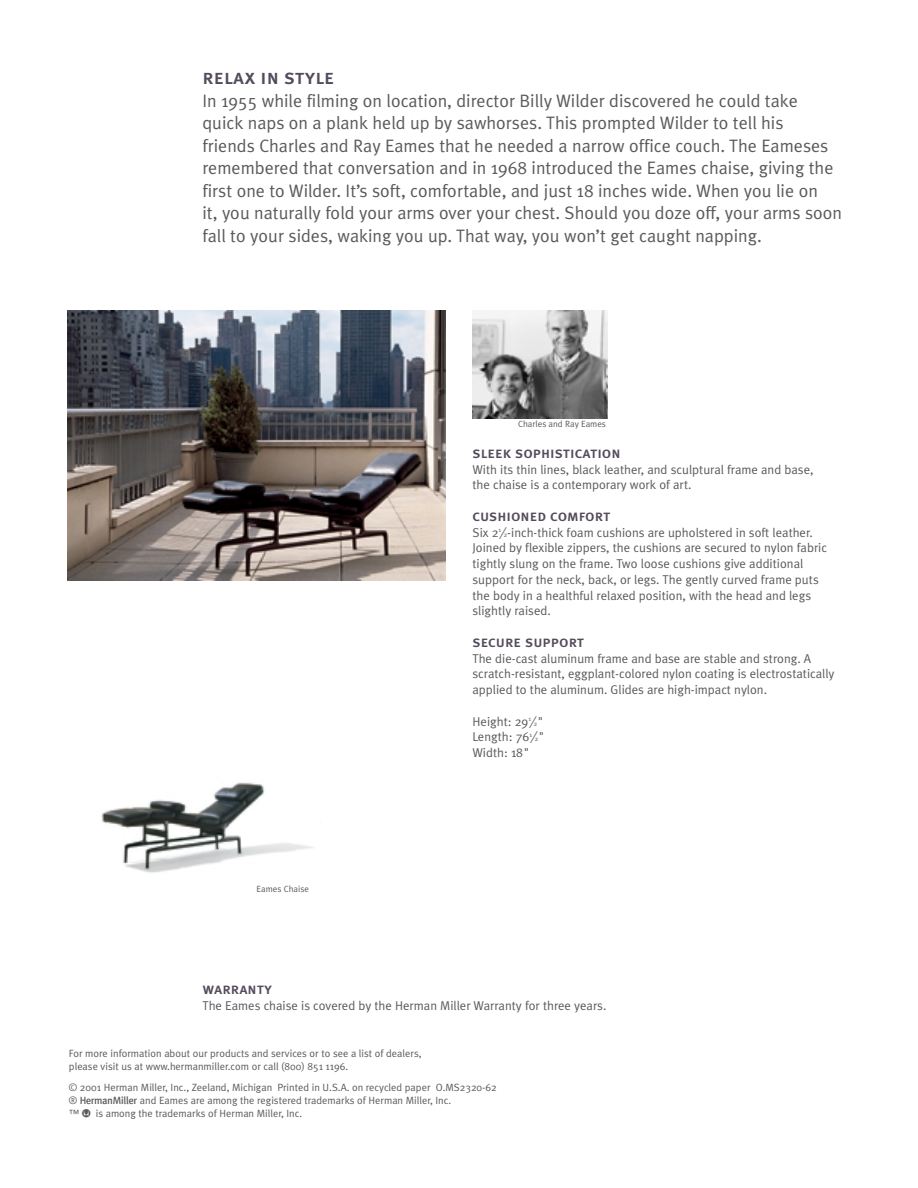
<style>
.page{position:relative;width:918px;height:1188px;background:#fff}
.page>*{position:absolute;margin:0;border:0;box-sizing:border-box;transform-origin:0 0}
.t1{font:21px "Meta Plus Medium Caps";color:#544b5c}
.t2{font:18px/22.5px "Meta Plus Normal";color:#5a5a5d}
.t3{font:15.75px "Meta Plus Medium Caps";color:#544b5c}
.t4{font:12.75px/15.8px "Meta Plus Normal";color:#5a5a5d}
.t5{font:10.5px/12.8px "Meta Plus Normal";color:#5a5a5d}
.t6{font:9px "Meta Plus Normal";color:#5a5a5d}
.s1{font-size:6.3px}
.s2{font-family:"Herman Miller Logo Micro"}
</style>
<div class="page">
<img style="left:68px;top:311px;width:378px;height:269px">
<img style="left:472px;top:310px;width:136px;height:108px">
<img style="left:101px;top:782px;width:213px;height:91px">
<h1 class="t1" style="left:202px;top:64px;width:133px">relax in style</h1>
<p class="t2" style="left:202px;top:90px;width:641px">In 1955 while filming on location, director Billy Wilder discovered he could take quick naps on a plank held up by sawhorses. This prompted Wilder to tell his<br>friends Charles and Ray Eames that he needed a narrow office couch. The Eameses remembered that conversation and in 1968 introduced the Eames chaise, giving the first one to Wilder. It’s soft, comfortable, and just 18 inches wide. When you lie on<br>it, you naturally fold your arms over your chest. Should you doze off, your arms soon fall to your sides, waking you up. That way, you won’t get caught napping.</p>
<p class="t6" style="left:518px;top:421px;width:89px">Charles and Ray Eames</p>
<p class="t6" style="left:257px;top:886px;width:54px">Eames Chaise</p>
<p class="t3" style="left:472px;top:443px;width:150px">sleek sophistication</p>
<p class="t4" style="left:472px;top:462px;width:343px">With its thin lines, black leather, and sculptural frame and base, the chaise is a contemporary work of art.</p>
<p class="t3" style="left:472px;top:506px;width:139px">cushioned comfort</p>
<p class="t4" style="left:472px;top:525px;width:356px">Six 2<sup>1</sup>⁄<span class="s1">2</span>-inch-thick foam cushions are upholstered in soft leather.<br>Joined by flexible zippers, the cushions are secured to nylon fabric tightly slung on the frame. Two loose cushions give additional support for the neck, back, or legs. The gently curved frame puts the body in a healthful relaxed position, with the head and legs slightly raised.</p>
<p class="t3" style="left:472px;top:632px;width:113px">secure support</p>
<p class="t4" style="left:472px;top:651px;width:364px">The die-cast aluminum frame and base are stable and strong. A scratch-resistant, eggplant-colored nylon coating is electrostatically applied to the aluminum. Glides are high-impact nylon.</p>
<p class="t4" style="left:472px;top:714px;width:74px;text-align:justify">Height: 29<sup>1</sup>⁄<span class="s1">2</span>" Length: 76<sup>1</sup>⁄<span class="s1">2</span>" Width: 18"</p>
<p class="t3" style="left:202px;top:979px;width:71px">warranty</p>
<p class="t4" style="left:202px;top:998px;width:405px">The Eames chaise is covered by the Herman Miller Warranty for three years.</p>
<p class="t5" style="left:69px;top:1048px;width:354px">For more information about our products and services or to see a list of dealers, please visit us at www.hermanmiller.com or call (800) 851 1196.</p>
<p class="t5" style="left:69px;top:1082px;width:429px">© 2001 Herman Miller, Inc., Zeeland, Michigan Printed in U.S.A. on recycled paper O.MS2320-62 ® <span class="s2">Z</span> and Eames are among the registered trademarks of Herman Miller, Inc.<br>™ <span class="s2">Y</span> is among the trademarks of Herman Miller, Inc.</p>
</div>
